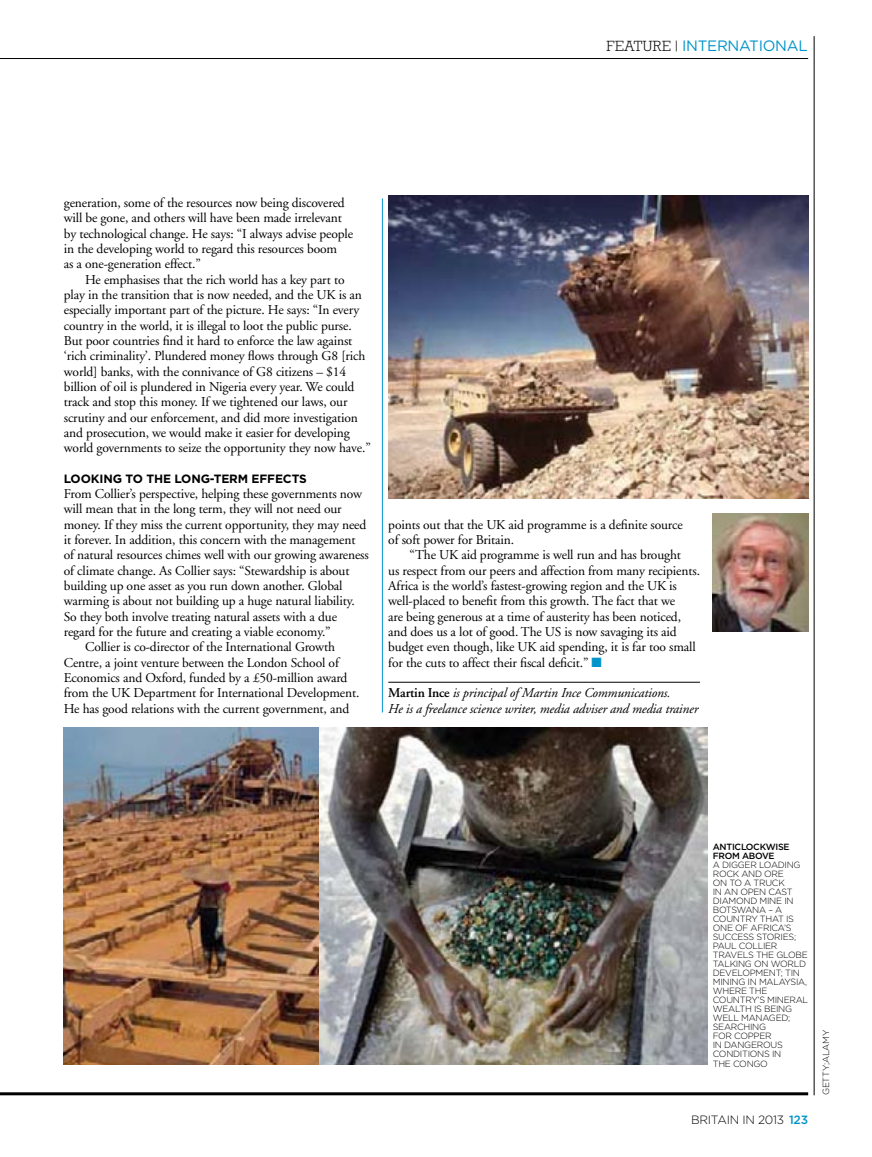
<style>
.page{position:relative;width:872px;height:1157px;background:#fff}
.page>*{position:absolute;margin:0;border:0;box-sizing:border-box;transform-origin:0 0}
.t1{font:15px "Gotham";letter-spacing:-.02em;color:#0094ca}
.t2{font:13.5px "Adobe Garamond";letter-spacing:-.01em;color:#000}
.t3{font:italic 13.5px/15.3px "Adobe Garamond";letter-spacing:-.01em;color:#000}
.t4{font:700 12px "Gotham";letter-spacing:-.01em;color:#000}
.t5{font:300 12px "Gotham";letter-spacing:-.02em;color:#000}
.t6{font:300 9px/9px "Gotham";letter-spacing:-.03em;color:#000}
.s1{font-family:"Rockwell Std";font-weight:300;color:#000}
.s2{font-family:"Glasgow";color:#000}
.s3{color:#0094ca}
.s4{font-weight:600;font-style:normal}
.s5{font-weight:500}
.s6{font-weight:500;color:#0094ca}
</style>
<div class="page">
<hr style="left:0;top:58px;width:808px;height:1px;background:#000">
<hr style="left:814px;top:36px;width:1px;height:1059px;background:#000">
<hr style="left:388px;top:682px;width:312px;height:1px;background:#000">
<hr style="left:382px;top:198px;width:1px;height:514px;background:#0094ca">
<img style="left:64px;top:728px;width:255px;height:336px">
<img style="left:388px;top:196px;width:420px;height:302px">
<img style="left:713px;top:513px;width:95px;height:118px">
<img style="left:319px;top:728px;width:388px;height:336px">
<hr style="left:0;top:1092px;width:808px;height:3px;background:#000">
<p class="t1" style="left:606px;top:36px;width:202px"><span class="s1">FEATURE</span> <span class="s2">|</span> INTERNATIONAL</p>
<p class="t2" style="left:64px;top:196px;width:282px">generation, some of the resources now being discovered</p>
<p class="t2" style="left:64px;top:211px;width:280px">will be gone, and others will have been made irrelevant</p>
<p class="t2" style="left:64px;top:226px;width:291px">by technological change. He says: “I always advise people</p>
<p class="t2" style="left:64px;top:242px;width:275px">in the developing world to regard this resources boom</p>
<p class="t2" style="left:64px;top:257px;width:138px">as a one-generation effect.”</p>
<p class="t2" style="left:85px;top:272px;width:261px">He emphasises that the rich world has a key part to</p>
<p class="t2" style="left:64px;top:287px;width:300px">play in the transition that is now needed, and the UK is an</p>
<p class="t2" style="left:64px;top:303px;width:297px">especially important part of the picture. He says: “In every</p>
<p class="t2" style="left:64px;top:318px;width:289px">country in the world, it is illegal to loot the public purse.</p>
<p class="t2" style="left:64px;top:333px;width:290px">But poor countries find it hard to enforce the law against</p>
<p class="t2" style="left:64px;top:349px;width:303px">‘rich criminality’. Plundered money flows through G8 [rich</p>
<p class="t2" style="left:64px;top:364px;width:284px">world] banks, with the connivance of G8 citizens – $14</p>
<p class="t2" style="left:64px;top:379px;width:292px">billion of oil is plundered in Nigeria every year. We could</p>
<p class="t2" style="left:64px;top:395px;width:285px">track and stop this money. If we tightened our laws, our</p>
<p class="t2" style="left:64px;top:410px;width:295px">scrutiny and our enforcement, and did more investigation</p>
<p class="t2" style="left:64px;top:425px;width:287px">and prosecution, we would make it easier for developing</p>
<p class="t2" style="left:64px;top:441px;width:308px">world governments to seize the opportunity they now have.”</p>
<p class="t4" style="left:64px;top:470px;width:244px">LOOKING TO THE LONG-TERM EFFECTS</p>
<p class="t2" style="left:64px;top:486px;width:300px">From Collier’s perspective, helping these governments now</p>
<p class="t2" style="left:64px;top:502px;width:279px">will mean that in the long term, they will not need our</p>
<p class="t2" style="left:64px;top:517px;width:304px">money. If they miss the current opportunity, they may need</p>
<p class="t2" style="left:64px;top:532px;width:293px">it forever. In addition, this concern with the management</p>
<p class="t2" style="left:64px;top:548px;width:306px">of natural resources chimes well with our growing awareness</p>
<p class="t2" style="left:64px;top:563px;width:287px">of climate change. As Collier says: “Stewardship is about</p>
<p class="t2" style="left:64px;top:578px;width:280px">building up one asset as you run down another. Global</p>
<p class="t2" style="left:64px;top:594px;width:292px">warming is about not building up a huge natural liability.</p>
<p class="t2" style="left:64px;top:609px;width:275px">So they both involve treating natural assets with a due</p>
<p class="t2" style="left:64px;top:624px;width:268px">regard for the future and creating a viable economy.”</p>
<p class="t2" style="left:85px;top:640px;width:251px">Collier is co-director of the International Growth</p>
<p class="t2" style="left:64px;top:655px;width:277px">Centre, a joint venture between the London School of</p>
<p class="t2" style="left:64px;top:670px;width:285px">Economics and Oxford, funded by a £50-million award</p>
<p class="t2" style="left:64px;top:685px;width:297px">from the UK Department for International Development.</p>
<p class="t2" style="left:64px;top:701px;width:287px">He has good relations with the current government, and</p>
<p class="t2" style="left:388px;top:517px;width:296px">points out that the UK aid programme is a definite source</p>
<p class="t2" style="left:388px;top:532px;width:127px">of soft power for Britain.</p>
<p class="t2" style="left:409px;top:548px;width:273px">“The UK aid programme is well run and has brought</p>
<p class="t2" style="left:388px;top:563px;width:313px">us respect from our peers and affection from many recipients.</p>
<p class="t2" style="left:388px;top:578px;width:290px">Africa is the world’s fastest-growing region and the UK is</p>
<p class="t2" style="left:388px;top:594px;width:288px">well-placed to benefit from this growth. The fact that we</p>
<p class="t2" style="left:388px;top:609px;width:294px">are being generous at a time of austerity has been noticed,</p>
<p class="t2" style="left:388px;top:624px;width:290px">and does us a lot of good. The US is now savaging its aid</p>
<p class="t2" style="left:388px;top:640px;width:309px">budget even though, like UK aid spending, it is far too small</p>
<p class="t2" style="left:388px;top:655px;width:215px">for the cuts to affect their fiscal deficit.” <span class="s3">■</span></p>
<p class="t3" style="left:388px;top:685px;width:311px"><span class="s4">Martin Ince</span> is principal of Martin Ince Communications.<br>He is a freelance science writer, media adviser and media trainer</p>
<p class="t6" style="left:713px;top:842px;width:97px"><span class="s5">ANTICLOCKWISE<br>FROM ABOVE<br></span>A DIGGER LOADING<br>ROCK AND ORE<br>ON TO A TRUCK<br>IN AN OPEN CAST<br>DIAMOND MINE IN<br>BOTSWANA – A<br>COUNTRY THAT IS<br>ONE OF AFRICA’S<br>SUCCESS STORIES;<br>PAUL COLLIER<br>TRAVELS THE GLOBE<br>TALKING ON WORLD<br>DEVELOPMENT; TIN<br>MINING IN MALAYSIA,<br>WHERE THE<br>COUNTRY’S MINERAL<br>WEALTH IS BEING<br>WELL MANAGED;<br>SEARCHING<br>FOR COPPER<br>IN DANGEROUS<br>CONDITIONS IN<br>THE CONGO</p>
<p class="t5" style="left:691px;top:1112px;width:119px">BRITAIN IN 2013 <span class="s6">123</span></p>
<p class="t6" style="left:821px;top:1095px;width:67px;rotate:-90deg">GETTY;ALAMY</p>
</div>
